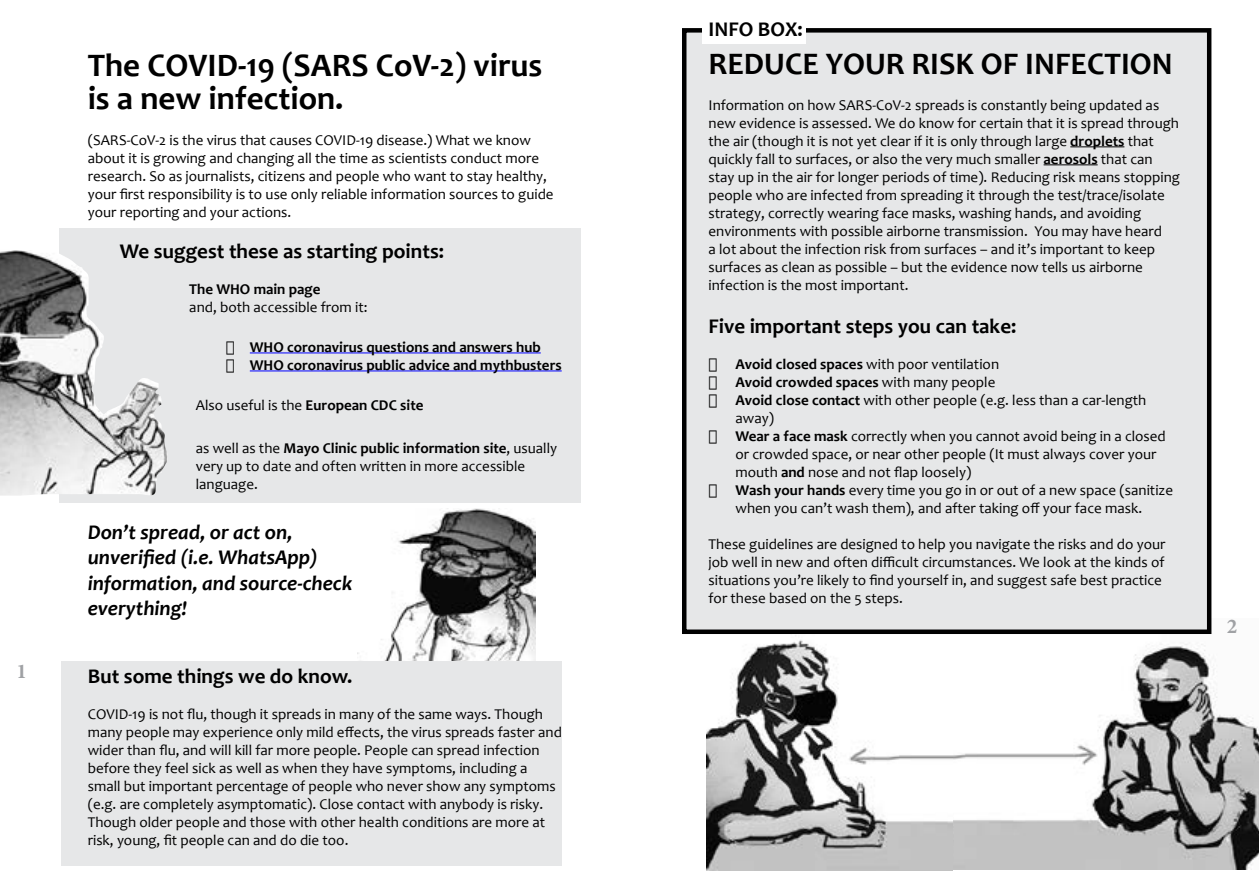
<style>
.page{position:relative;width:1259px;height:893px;background:#fff}
.page>*{position:absolute;margin:0;border:0;box-sizing:border-box;transform-origin:0 0}
.t1{font:700 33px/33px "Candara";color:#000}
.t2{font:700 31.5px "Candara";color:#000}
.t3{font:700 21px "Candara";color:#000}
.t4{font:italic 700 21px/25.2px "Candara";color:#000}
.t5{font:700 21px "Minion Pro";color:#9fa1a4}
.t6{font:15px/18px "Candara";color:#000}
.t7{font:700 15px "Candara";color:#000}
.s1{font-weight:700}
.s2{font-weight:400}
</style>
<div class="page">
<div style="left:62px;top:661px;width:500px;height:204px;background:#e6e7e8"></div>
<div style="left:60px;top:229px;width:520px;height:274px;background:#e6e7e8"></div>
<hr style="left:250px;top:353px;width:291px;height:1px;background:#00f">
<hr style="left:250px;top:371px;width:312px;height:1px;background:#00f">
<img style="left:0;top:248px;width:167px;height:248px">
<img style="left:952px;top:619px;width:307px;height:250px">
<img style="left:707px;top:634px;width:245px;height:237px">
<div style="left:684px;top:30px;width:525px;height:602px;background:#e6e7e8"></div>
<div style="left:682px;top:28px;width:529px;height:606px;border:4px solid #000"></div>
<div style="left:702px;top:14px;width:104px;height:29px;background:#fff"></div>
<hr style="left:1070px;top:147px;width:54px;height:1px;background:#000">
<hr style="left:1043px;top:165px;width:54px;height:1px;background:#000">
<img style="left:357px;top:508px;width:178px;height:153px">
<h3 class="t5" style="left:17px;top:656px;width:12px">1</h3>
<h1 class="t1" style="left:88px;top:48px;width:456px">The COVID-19 (SARS CoV-2) virus is a new infection.</h1>
<p class="t6" style="left:88px;top:131px;width:467px">(SARS-CoV-2 is the virus that causes COVID-19 disease.) What we know about it is growing and changing all the time as scientists conduct more research. So as journalists, citizens and people who want to stay healthy, your first responsibility is to use only reliable information sources to guide your reporting and your actions.</p>
<h3 class="t3" style="left:120px;top:238px;width:326px">We suggest these as starting points:</h3>
<p class="t7" style="left:189px;top:280px;width:133px">The WHO main page</p>
<p class="t6" style="left:189px;top:298px;width:180px">and, both accessible from it:</p>
<p class="t7" style="left:226px;top:338px;width:316px">• WHO coronavirus questions and answers hub</p>
<p class="t7" style="left:226px;top:356px;width:337px">• WHO coronavirus public advice and mythbusters</p>
<p class="t6" style="left:196px;top:396px;width:229px">Also useful is the <span class="s1">European CDC site</span></p>
<p class="t6" style="left:196px;top:439px;width:363px">as well as the <span class="s1">Mayo Clinic public information site</span>, usually very up to date and often written in more accessible language.</p>
<h3 class="t4" style="left:88px;top:519px;width:266px">Don’t spread, or act on, unverified (i.e. WhatsApp) information, and source-check everything!</h3>
<h3 class="t3" style="left:88px;top:663px;width:266px">But some things we do know.</h3>
<p class="t6" style="left:88px;top:705px;width:476px">COVID-19 is not flu, though it spreads in many of the same ways. Though many people may experience only mild effects, the virus spreads faster and wider than flu, and will kill far more people. People can spread infection before they feel sick as well as when they have symptoms, including a small but important percentage of people who never show any symptoms (e.g. are completely asymptomatic). Close contact with anybody is risky.<br>Though older people and those with other health conditions are more at risk, young, fit people can and do die too.</p>
<h3 class="t3" style="left:708px;top:16px;width:96px">INFO BOX:</h3>
<h2 class="t2" style="left:708px;top:44px;width:466px">REDUCE YOUR RISK OF INFECTION</h2>
<p class="t6" style="left:708px;top:96px;width:473px">Information on how SARS-CoV-2 spreads is constantly being updated as new evidence is assessed. We do know for certain that it is spread through the air (though it is not yet clear if it is only through large <span class="s1">droplets</span> that quickly fall to surfaces, or also the very much smaller <span class="s1">aerosols</span> that can stay up in the air for longer periods of time). Reducing risk means stopping people who are infected from spreading it through the test/trace/isolate strategy, correctly wearing face masks, washing hands, and avoiding environments with possible airborne transmission. You may have heard<br>a lot about the infection risk from surfaces – and it’s important to keep surfaces as clean as possible – but the evidence now tells us airborne infection is the most important.</p>
<h3 class="t3" style="left:708px;top:313px;width:309px">Five important steps you can take:</h3>
<p class="t6" style="left:708px;top:355px;width:292px">• <span class="s1">Avoid closed spaces</span> with poor ventilation</p>
<p class="t7" style="left:708px;top:373px;width:288px">• Avoid crowded spaces <span class="s2">with many people</span></p>
<p class="t6" style="left:735px;top:391px;width:412px;text-indent:-27px">• <span class="s1">Avoid close contact</span> with other people (e.g. less than a car-length away)</p>
<p class="t6" style="left:735px;top:427px;width:432px;text-indent:-27px">• <span class="s1">Wear a face mask</span> correctly when you cannot avoid being in a closed or crowded space, or near other people (It must always cover your mouth <span class="s1">and</span> nose and not flap loosely)</p>
<p class="t6" style="left:708px;top:481px;width:466px;text-align:center">• <span class="s1">Wash your hands</span> every time you go in or out of a new space (sanitize when you can’t wash them), and after taking off your face mask.</p>
<p class="t6" style="left:708px;top:535px;width:458px">These guidelines are designed to help you navigate the risks and do your job well in new and often difficult circumstances. We look at the kinds of situations you’re likely to find yourself in, and suggest safe best practice for these based on the 5 steps.</p>
<h3 class="t5" style="left:1226px;top:612px;width:12px">2</h3>
</div>
